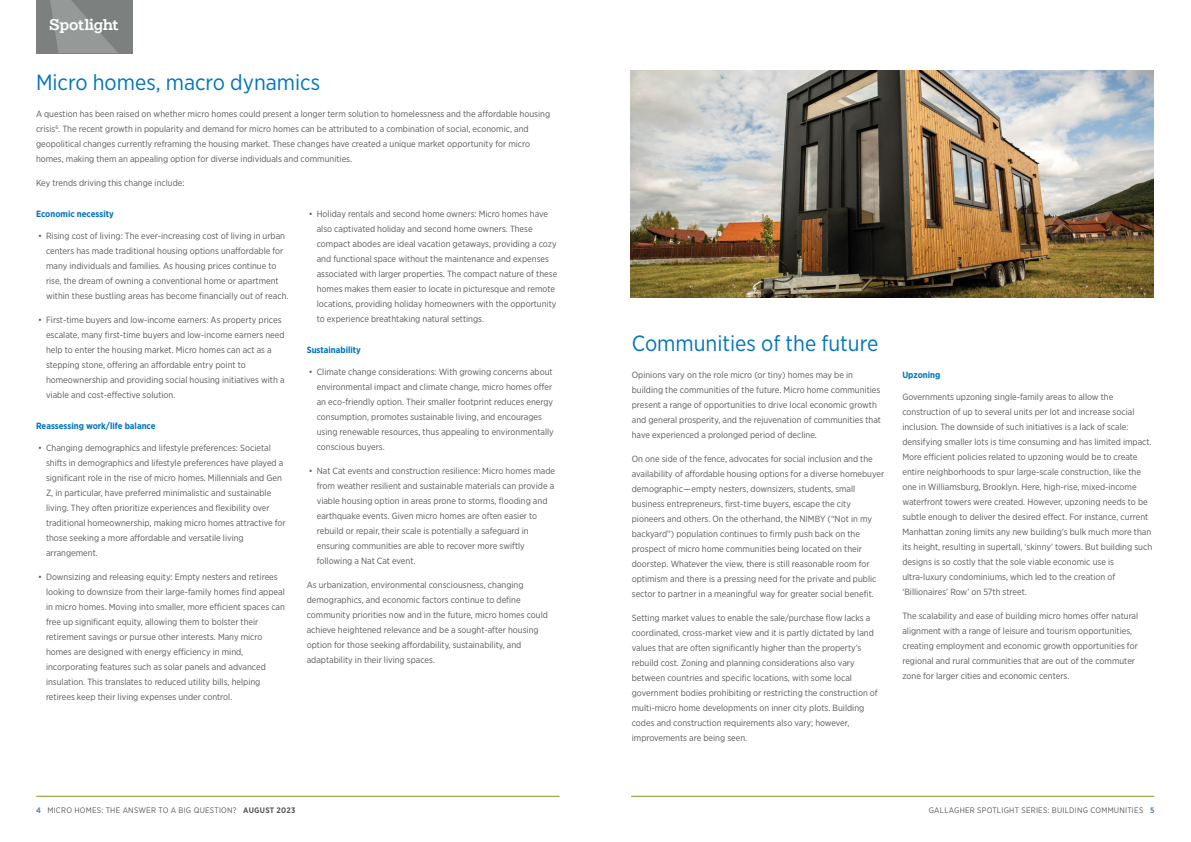
<style>
.page{position:relative;width:1191px;height:842px;background:#fff}
.page>*{position:absolute;margin:0;border:0;box-sizing:border-box;transform-origin:0 0}
.t1{font:22px "Gotham Narrow";color:#0075bc}
.t2{font:500 14.9px "Gallagher Slab";letter-spacing:-.015em;color:#fff}
.t3{font:9px/15px "Gotham Narrow";color:#58595b}
.t4{font:700 9px "Gotham Narrow";color:#0075bc}
.t5{font:8px "Gotham Narrow";letter-spacing:.03em;color:#58595b}
.s1{font-weight:700;color:#4e87c6}
.s2{font-weight:700}
</style>
<div class="page">
<hr style="left:36px;top:796px;width:523px;height:1px;background:#8a941e">
<hr style="left:631px;top:796px;width:523px;height:1px;background:#8a941e">
<div style="left:36px;top:0;width:97px;height:53px;background:#7c8180"></div>
<svg style="left:50px;top:0;width:68px;height:53px"></svg>
<img style="left:630px;top:71px;width:523px;height:226px">
<h2 class="t2" style="left:49px;top:16px;width:71px">Spotlight</h2>
<h1 class="t1" style="left:36px;top:68px;width:286px">Micro homes, macro dynamics</h1>
<p class="t3" style="left:36px;top:106px;width:516px">A question has been raised on whether micro homes could present a longer term solution to homelessness and the affordable housing crisis<sup>6</sup>. The recent growth in popularity and demand for micro homes can be attributed to a combination of social, economic, and geopolitical changes currently reframing the housing market. These changes have created a unique market opportunity for micro homes, making them an appealing option for diverse individuals and communities.</p>
<p class="t3" style="left:36px;top:175px;width:150px">Key trends driving this change include:</p>
<p class="t4" style="left:36px;top:208px;width:79px">Economic necessity</p>
<p class="t3" style="left:46px;top:228px;width:244px;text-indent:-8px">• Rising cost of living: The ever-increasing cost of living in urban centers has made traditional housing options unaffordable for many individuals and families. As housing prices continue to rise, the dream of owning a conventional home or apartment within these bustling areas has become financially out of reach.</p>
<p class="t3" style="left:46px;top:312px;width:240px;text-indent:-8px">• First-time buyers and low-income earners: As property prices escalate, many first-time buyers and low-income earners need help to enter the housing market. Micro homes can act as a stepping stone, offering an affordable entry point to homeownership and providing social housing initiatives with a viable and cost-effective solution.</p>
<p class="t4" style="left:36px;top:420px;width:121px">Reassessing work/life balance</p>
<p class="t3" style="left:46px;top:441px;width:241px;text-indent:-8px">• Changing demographics and lifestyle preferences: Societal shifts in demographics and lifestyle preferences have played a significant role in the rise of micro homes. Millennials and Gen Z, in particular, have preferred minimalistic and sustainable living. They often prioritize experiences and flexibility over traditional homeownership, making micro homes attractive for those seeking a more affordable and versatile living arrangement.</p>
<p class="t3" style="left:46px;top:570px;width:240px;text-indent:-8px">• Downsizing and releasing equity: Empty nesters and retirees looking to downsize from their large-family homes find appeal in micro homes. Moving into smaller, more efficient spaces can free up significant equity, allowing them to bolster their retirement savings or pursue other interests. Many micro homes are designed with energy efficiency in mind, incorporating features such as solar panels and advanced insulation. This translates to reduced utility bills, helping retirees keep their living expenses under control.</p>
<p class="t3" style="left:317px;top:206px;width:242px;text-indent:-8px">• Holiday rentals and second home owners: Micro homes have also captivated holiday and second home owners. These compact abodes are ideal vacation getaways, providing a cozy and functional space without the maintenance and expenses associated with larger properties. The compact nature of these homes makes them easier to locate in picturesque and remote locations, providing holiday homeowners with the opportunity to experience breathtaking natural settings.</p>
<p class="t4" style="left:307px;top:344px;width:56px">Sustainability</p>
<p class="t3" style="left:317px;top:364px;width:238px;text-indent:-8px">• Climate change considerations: With growing concerns about environmental impact and climate change, micro homes offer an eco-friendly option. Their smaller footprint reduces energy consumption, promotes sustainable living, and encourages using renewable resources, thus appealing to environmentally conscious buyers.</p>
<p class="t3" style="left:317px;top:463px;width:240px;text-indent:-8px">• Nat Cat events and construction resilience: Micro homes made from weather resilient and sustainable materials can provide a viable housing option in areas prone to storms, flooding and earthquake events. Given micro homes are often easier to rebuild or repair, their scale is potentially a safeguard in ensuring communities are able to recover more swiftly following a Nat Cat event.</p>
<p class="t3" style="left:307px;top:577px;width:243px">As urbanization, environmental consciousness, changing demographics, and economic factors continue to define community priorities now and in the future, micro homes could achieve heightened relevance and be a sought-after housing option for those seeking affordability, sustainability, and adaptability in their living spaces.</p>
<h1 class="t1" style="left:632px;top:329px;width:248px">Communities of the future</h1>
<p class="t3" style="left:632px;top:367px;width:251px">Opinions vary on the role micro (or tiny) homes may be in building the communities of the future. Micro home communities present a range of opportunities to drive local economic growth and general prosperity, and the rejuvenation of communities that have experienced a prolonged period of decline.</p>
<p class="t3" style="left:632px;top:451px;width:254px">On one side of the fence, advocates for social inclusion and the availability of affordable housing options for a diverse homebuyer demographic — empty nesters, downsizers, students, small business entrepreneurs, first-time buyers, escape the city pioneers and others. On the otherhand, the NIMBY (“Not in my backyard”) population continues to firmly push back on the prospect of micro home communities being located on their doorstep. Whatever the view, there is still reasonable room for optimism and there is a pressing need for the private and public sector to partner in a meaningful way for greater social benefit.</p>
<p class="t3" style="left:632px;top:610px;width:247px">Setting market values to enable the sale/purchase flow lacks a coordinated, cross-market view and it is partly dictated by land values that are often significantly higher than the property’s rebuild cost. Zoning and planning considerations also vary between countries and specific locations, with some local government bodies prohibiting or restricting the construction of multi-micro home developments on inner city plots. Building codes and construction requirements also vary; however, improvements are being seen.</p>
<p class="t4" style="left:902px;top:369px;width:40px">Upzoning</p>
<p class="t3" style="left:902px;top:389px;width:251px">Governments upzoning single-family areas to allow the construction of up to several units per lot and increase social inclusion. The downside of such initiatives is a lack of scale: densifying smaller lots is time consuming and has limited impact.<br>More efficient policies related to upzoning would be to create entire neighborhoods to spur large-scale construction, like the one in Williamsburg, Brooklyn. Here, high-rise, mixed-income waterfront towers were created. However, upzoning needs to be subtle enough to deliver the desired effect. For instance, current Manhattan zoning limits any new building’s bulk much more than its height, resulting in supertall, ‘skinny’ towers. But building such designs is so costly that the sole viable economic use is ultra-luxury condominiums, which led to the creation of ‘Billionaires’ Row’ on 57th street.</p>
<p class="t3" style="left:902px;top:608px;width:237px">The scalability and ease of building micro homes offer natural alignment with a range of leisure and tourism opportunities, creating employment and economic growth opportunities for regional and rural communities that are out of the commuter zone for larger cities and economic centers.</p>
<p class="t5" style="left:36px;top:805px;width:260px"><span class="s1">4</span> MICRO HOMES: THE ANSWER TO A BIG QUESTION? <span class="s2">AUGUST 2023</span></p>
<p class="t5" style="left:928px;top:805px;width:227px">GALLAGHER SPOTLIGHT SERIES: BUILDING COMMUNITIES <span class="s1">5</span></p>
</div>
